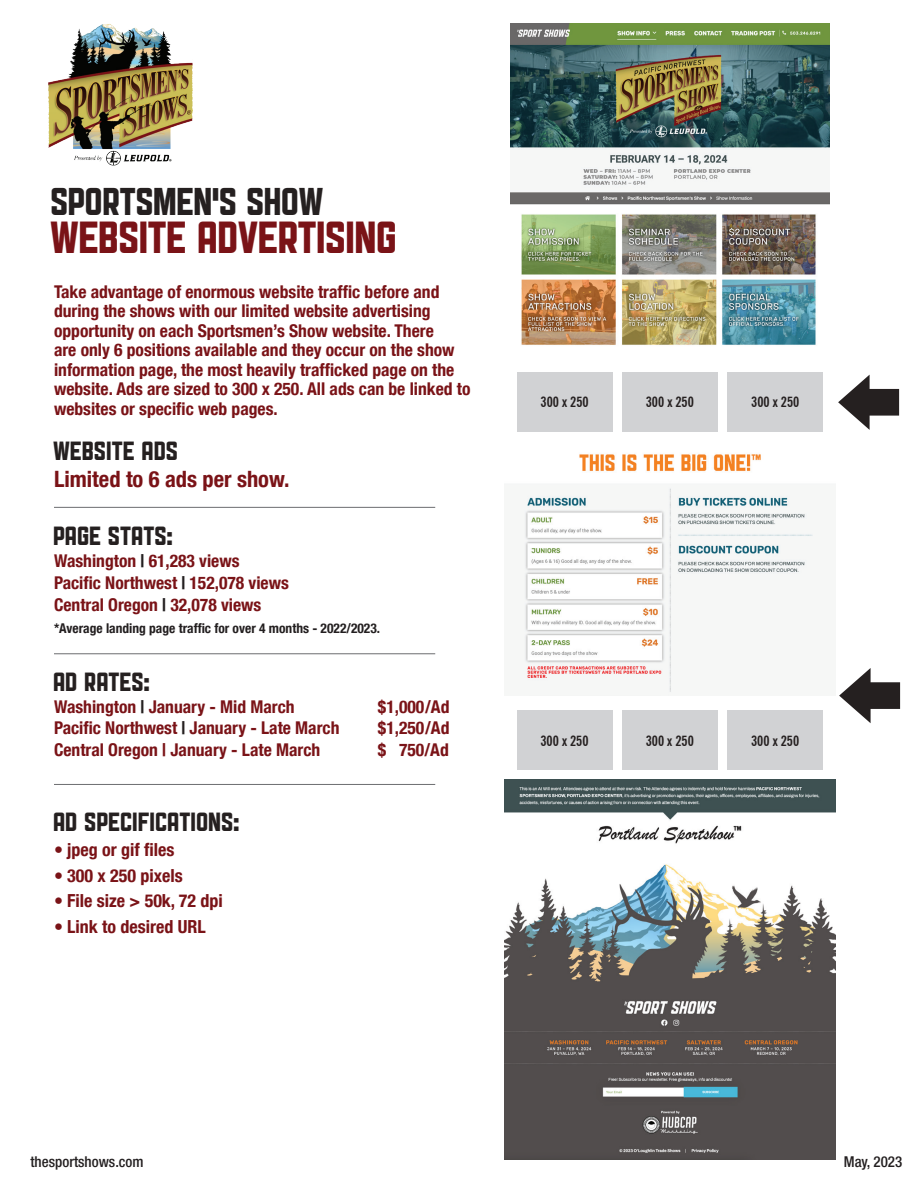
<style>
.page{position:relative;width:918px;height:1188px;background:#fff}
.page>*{position:absolute;margin:0;border:0;box-sizing:border-box;transform-origin:0 0}
.t1{font:48.75px "Public Gothic Square";letter-spacing:-.01em;color:#7a1317}
.t2{font:42px "Public Gothic Square";letter-spacing:-.01em;color:#252020}
.t3{font:28.5px "Public Gothic Square";color:#252020}
.t4{font:700 condensed 22.5px "Helvetica Neue LT Com";color:#7a1317}
.t5{font:700 condensed 18px "Helvetica Neue LT Com";color:#7a1317}
.t6{font:700 condensed 17.55px/19.5px "Helvetica Neue LT Com";color:#7a1317}
.t7{font:500 condensed 15px "Helvetica Neue LT Com";color:#231f20}
.t8{font:700 condensed 14.25px "News Gothic BT";color:#252020}
.t9{font:700 condensed 13.5px "Helvetica Neue LT Com";color:#231f20}
.s1{color:#231f20}
.s2{color:#252020}
</style>
<div class="page">
<img style="left:504px;top:779px;width:332px;height:380px">
<div style="left:517px;top:373px;width:95px;height:59px;background:#d1d2d4"></div>
<div style="left:622px;top:373px;width:96px;height:59px;background:#d1d2d4"></div>
<div style="left:728px;top:373px;width:95px;height:59px;background:#d1d2d4"></div>
<div style="left:517px;top:711px;width:95px;height:59px;background:#d1d2d4"></div>
<div style="left:622px;top:711px;width:96px;height:59px;background:#d1d2d4"></div>
<div style="left:728px;top:711px;width:95px;height:59px;background:#d1d2d4"></div>
<svg style="left:839px;top:668px;width:61px;height:55px"></svg>
<svg style="left:838px;top:375px;width:61px;height:55px"></svg>
<hr style="left:54px;top:653px;width:381px;height:1px;background:#6c6d70">
<hr style="left:54px;top:784px;width:381px;height:1px;background:#6c6d70">
<hr style="left:54px;top:507px;width:381px;height:1px;background:#6c6d70">
<img style="left:48px;top:24px;width:145px;height:142px">
<img style="left:511px;top:24px;width:318px;height:321px">
<img style="left:524px;top:454px;width:289px;height:238px">
<h2 class="t2" style="left:52px;top:181px;width:275px">SPORTSMEn’S SHOW</h2>
<h1 class="t1" style="left:52px;top:213px;width:348px">WEBSITE ADVERTISING</h1>
<p class="t6" style="left:54px;top:282px;width:418px">Take advantage of enormous website traffic before and during the shows with our limited website advertising opportunity on each Sportsmen’s Show website. There<br>are only 6 positions available and they occur on the show information page, the most heavily trafficked page on the website. Ads are sized to 300 x 250. All ads can be linked to websites or specific web pages.</p>
<h3 class="t3" style="left:54px;top:437px;width:127px">WEBSITE ADS</h3>
<p class="t4" style="left:54px;top:466px;width:237px">Limited to 6 ads per show.</p>
<h3 class="t3" style="left:54px;top:522px;width:122px">PAGE STATS:</h3>
<p class="t6" style="left:54px;top:550px;width:236px;line-height:21.9px">Washington <span class="s1">|</span> 61,283 views<br>Pacific Northwest <span class="s1">|</span> 152,078 views<br>Central Oregon <span class="s1">|</span> 32,078 views</p>
<p class="t9" style="left:54px;top:620px;width:328px">*Average landing page traffic for over 4 months - 2022/2023.</p>
<h3 class="t3" style="left:54px;top:667px;width:99px">AD RATES:</h3>
<p class="t6" style="left:54px;top:697px;width:242px">Washington <span class="s2">|</span> January - Mid March</p>
<p class="t6" style="left:378px;top:697px;width:73px">$1,000/Ad</p>
<p class="t6" style="left:54px;top:719px;width:287px">Pacific Northwest <span class="s2">|</span> January - Late March</p>
<p class="t6" style="left:378px;top:719px;width:73px">$1,250/Ad</p>
<p class="t6" style="left:54px;top:741px;width:268px">Central Oregon | January - Late March</p>
<p class="t6" style="left:378px;top:741px;width:72px">$ 750/Ad</p>
<h3 class="t3" style="left:54px;top:807px;width:188px">AD SPECIFICATIONS:</h3>
<p class="t5" style="left:54px;top:839px;width:122px">• jpeg or gif files</p>
<p class="t5" style="left:54px;top:864px;width:130px">• 300 x 250 pixels</p>
<p class="t5" style="left:54px;top:890px;width:170px">• File size &gt; 50k, 72 dpi</p>
<p class="t5" style="left:54px;top:915px;width:153px">• Link to desired URL</p>
<p class="t8" style="left:541px;top:394px;width:50px">300 x 250</p>
<p class="t8" style="left:646px;top:394px;width:50px">300 x 250</p>
<p class="t8" style="left:751px;top:394px;width:50px">300 x 250</p>
<p class="t8" style="left:540px;top:732px;width:50px">300 x 250</p>
<p class="t8" style="left:646px;top:732px;width:50px">300 x 250</p>
<p class="t8" style="left:751px;top:732px;width:50px">300 x 250</p>
<p class="t7" style="left:30px;top:1153px;width:115px">thesportshows.com</p>
<p class="t7" style="left:844px;top:1153px;width:60px">May, 2023</p>
</div>
